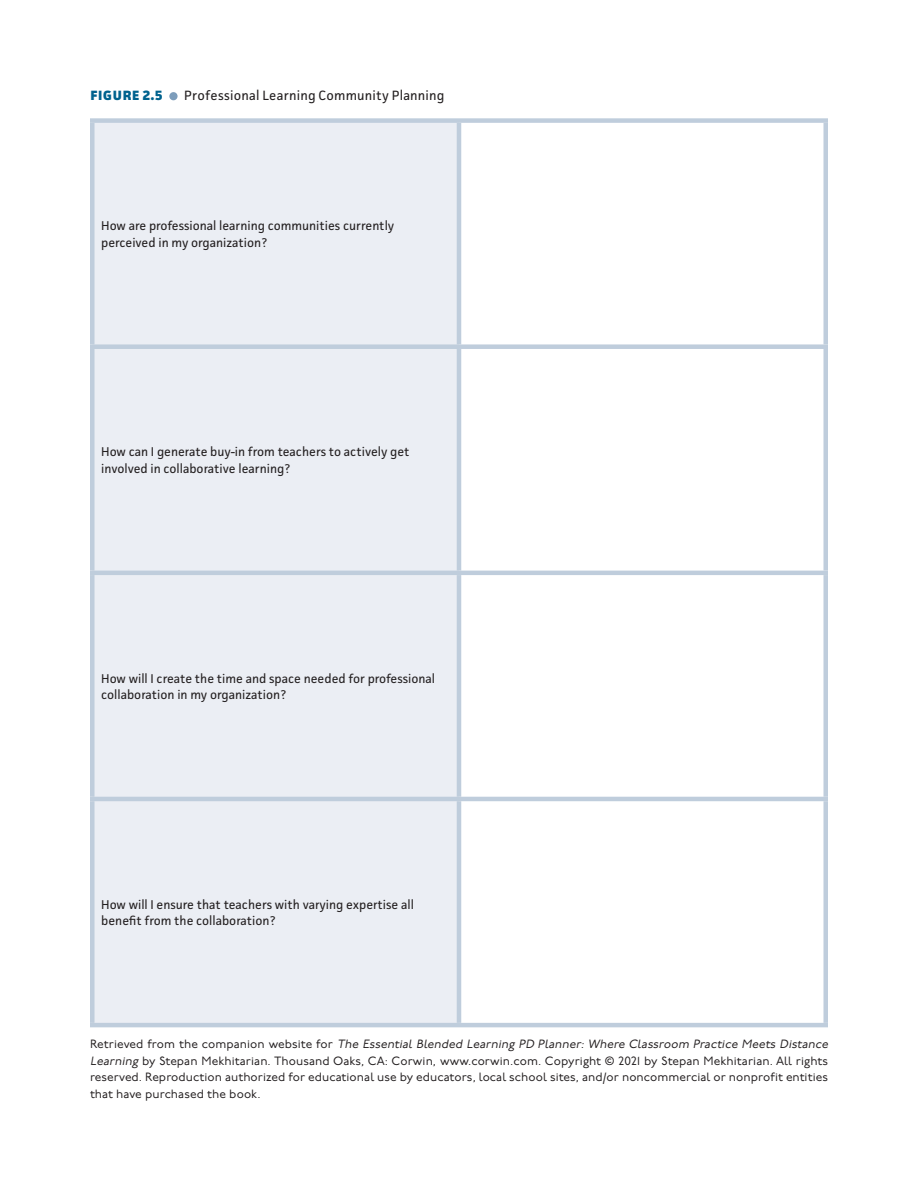
<style>
.page{position:relative;width:918px;height:1188px;background:#fff}
.page>*{position:absolute;margin:0;border:0;box-sizing:border-box;transform-origin:0 0}
.FC{font:13.5px "Facit";letter-spacing:.015em;color:#231f20}
.FC-2{font:800 13.5px "Facit";letter-spacing:.06em;color:#00628e}
.FCUNTB_TEXT{font:12.75px/16.5px "Facit";color:#231f20}
.FSN{font:12px/16.5px "P22 Underground CY";letter-spacing:.01em;color:#231f20}
.s1{font-style:italic}
</style>
<div class="page">
<div style="left:169px;top:92px;width:9px;height:8px;background:#7d9dbb;border-radius:50%"></div>
<div style="left:94px;top:123px;width:363px;height:900px;background:#ebeef4"></div>
<hr style="left:90px;top:123px;width:4px;height:221px;background:#bfcddc">
<div style="left:90px;top:118px;width:369px;height:5px;background:#bfcddc"></div>
<hr style="left:457px;top:123px;width:4px;height:221px;background:#bfcddc">
<div style="left:459px;top:118px;width:369px;height:5px;background:#bfcddc"></div>
<hr style="left:824px;top:123px;width:4px;height:221px;background:#bfcddc">
<hr style="left:90px;top:349px;width:4px;height:222px;background:#bfcddc">
<hr style="left:90px;top:575px;width:4px;height:222px;background:#bfcddc">
<hr style="left:90px;top:801px;width:4px;height:222px;background:#bfcddc">
<div style="left:90px;top:344px;width:369px;height:5px;background:#bfcddc"></div>
<hr style="left:90px;top:571px;width:369px;height:4px;background:#bfcddc">
<hr style="left:90px;top:797px;width:369px;height:4px;background:#bfcddc">
<hr style="left:90px;top:1023px;width:369px;height:4px;background:#bfcddc">
<hr style="left:457px;top:349px;width:4px;height:222px;background:#bfcddc">
<hr style="left:457px;top:575px;width:4px;height:222px;background:#bfcddc">
<hr style="left:457px;top:801px;width:4px;height:222px;background:#bfcddc">
<div style="left:459px;top:344px;width:369px;height:5px;background:#bfcddc"></div>
<hr style="left:824px;top:349px;width:4px;height:222px;background:#bfcddc">
<hr style="left:824px;top:575px;width:4px;height:222px;background:#bfcddc">
<hr style="left:824px;top:801px;width:4px;height:222px;background:#bfcddc">
<hr style="left:459px;top:571px;width:369px;height:4px;background:#bfcddc">
<hr style="left:459px;top:797px;width:369px;height:4px;background:#bfcddc">
<hr style="left:459px;top:1023px;width:369px;height:4px;background:#bfcddc">
<p class="FC-2" style="left:90px;top:87px;width:74px">FIGURE 2.5</p>
<p class="FC" style="left:184px;top:87px;width:262px">Professional Learning Community Planning</p>
<p class="FCUNTB_TEXT" style="left:101px;top:217px;width:295px">How are professional learning communities currently perceived in my organization?</p>
<p class="FCUNTB_TEXT" style="left:101px;top:443px;width:310px">How can I generate buy-in from teachers to actively get involved in collaborative learning?</p>
<p class="FCUNTB_TEXT" style="left:101px;top:670px;width:335px">How will I create the time and space needed for professional collaboration in my organization?</p>
<p class="FCUNTB_TEXT" style="left:101px;top:896px;width:314px">How will I ensure that teachers with varying expertise all benefit from the collaboration?</p>
<p class="FSN" style="left:90px;top:1037px;width:742px">Re t r i eve d f ro m t h e c o m p a n i o n we b s i te fo r <span class="s1">The Essential Blended Learning PD Planner: Where Classroom Practice Meets Distance Learning</span> by Stepan Mekhitarian. Thousand Oaks, CA: Corwin, www.corwin.com. Copyright © 2021 by Stepan Mekhitarian. All rights reserved. Reproduction authorized for educational use by educators, local school sites, and/or noncommercial or nonprofit entities that have purchased the book.</p>
</div>
